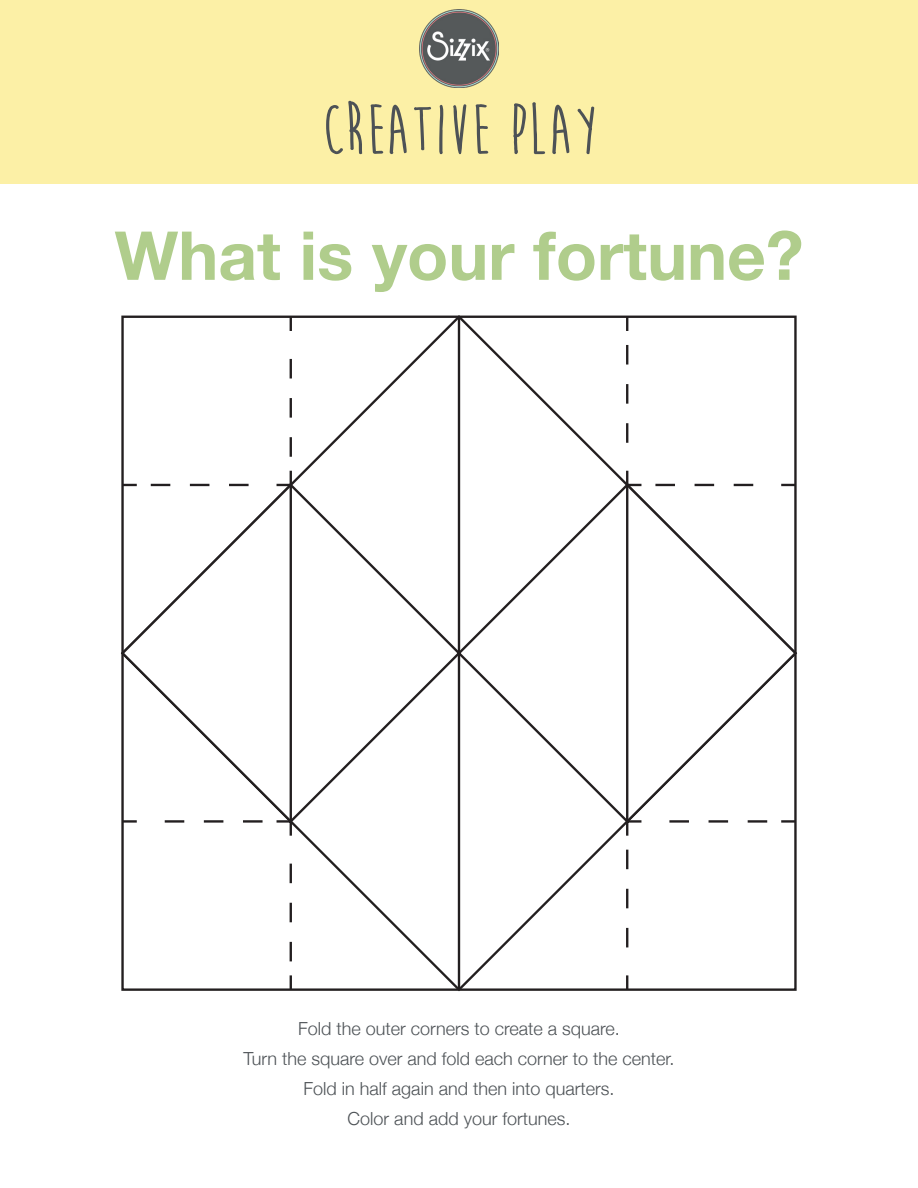
<style>
.page{position:relative;width:918px;height:1188px;background:#fff}
.page>*{position:absolute;margin:0;border:0;box-sizing:border-box;transform-origin:0 0}
.t1{font:700 72px "Moon Flower";color:#4d5256}
.t2{font:700 67.5px "Helvetica Neue";color:#b0cd8c}
.t3{font:300 18px/30px "Helvetica Neue";color:#4d5256;text-align:center}
</style>
<div class="page">
<div style="left:0;top:0;width:918px;height:184px;background:#fcf0a6"></div>
<svg style="left:121px;top:315px;width:676px;height:677px"></svg>
<svg style="left:121px;top:482px;width:335px;height:343px"></svg>
<svg style="left:456px;top:482px;width:341px;height:343px"></svg>
<hr style="left:290px;top:485px;width:2px;height:336px;background:#231f20">
<hr style="left:458px;top:317px;width:2px;height:673px;background:#231f20">
<hr style="left:626px;top:485px;width:2px;height:336px;background:#231f20">
<svg style="left:781px;top:484px;width:14px;height:2px"></svg>
<svg style="left:655px;top:484px;width:98px;height:2px"></svg>
<svg style="left:625px;top:468px;width:19px;height:19px"></svg>
<svg style="left:626px;top:345px;width:2px;height:98px"></svg>
<svg style="left:626px;top:317px;width:2px;height:14px"></svg>
<svg style="left:626px;top:975px;width:2px;height:15px"></svg>
<svg style="left:626px;top:850px;width:2px;height:97px"></svg>
<svg style="left:625px;top:819px;width:19px;height:19px"></svg>
<svg style="left:669px;top:820px;width:98px;height:3px"></svg>
<hr style="left:781px;top:820px;width:14px;height:3px;background:#231f20">
<svg style="left:290px;top:317px;width:2px;height:14px"></svg>
<svg style="left:290px;top:359px;width:2px;height:98px"></svg>
<svg style="left:274px;top:468px;width:19px;height:19px"></svg>
<svg style="left:151px;top:484px;width:98px;height:2px"></svg>
<svg style="left:123px;top:484px;width:14px;height:2px"></svg>
<hr style="left:123px;top:820px;width:14px;height:3px;background:#231f20">
<svg style="left:165px;top:820px;width:98px;height:3px"></svg>
<svg style="left:274px;top:819px;width:19px;height:19px"></svg>
<svg style="left:290px;top:864px;width:2px;height:97px"></svg>
<svg style="left:290px;top:975px;width:2px;height:15px"></svg>
<img style="left:420px;top:10px;width:78px;height:78px">
<h1 class="t1" style="left:322px;top:92px;width:277px">CREATIVE PLAY</h1>
<h2 class="t2" style="left:115px;top:203px;width:690px">What is your fortune?</h2>
<p class="t3" style="left:243px;top:1012px;width:433px">Fold the outer corners to create a square.<br>Turn the square over and fold each corner to the center.<br>Fold in half again and then into quarters.<br>Color and add your fortunes.</p>
</div>
